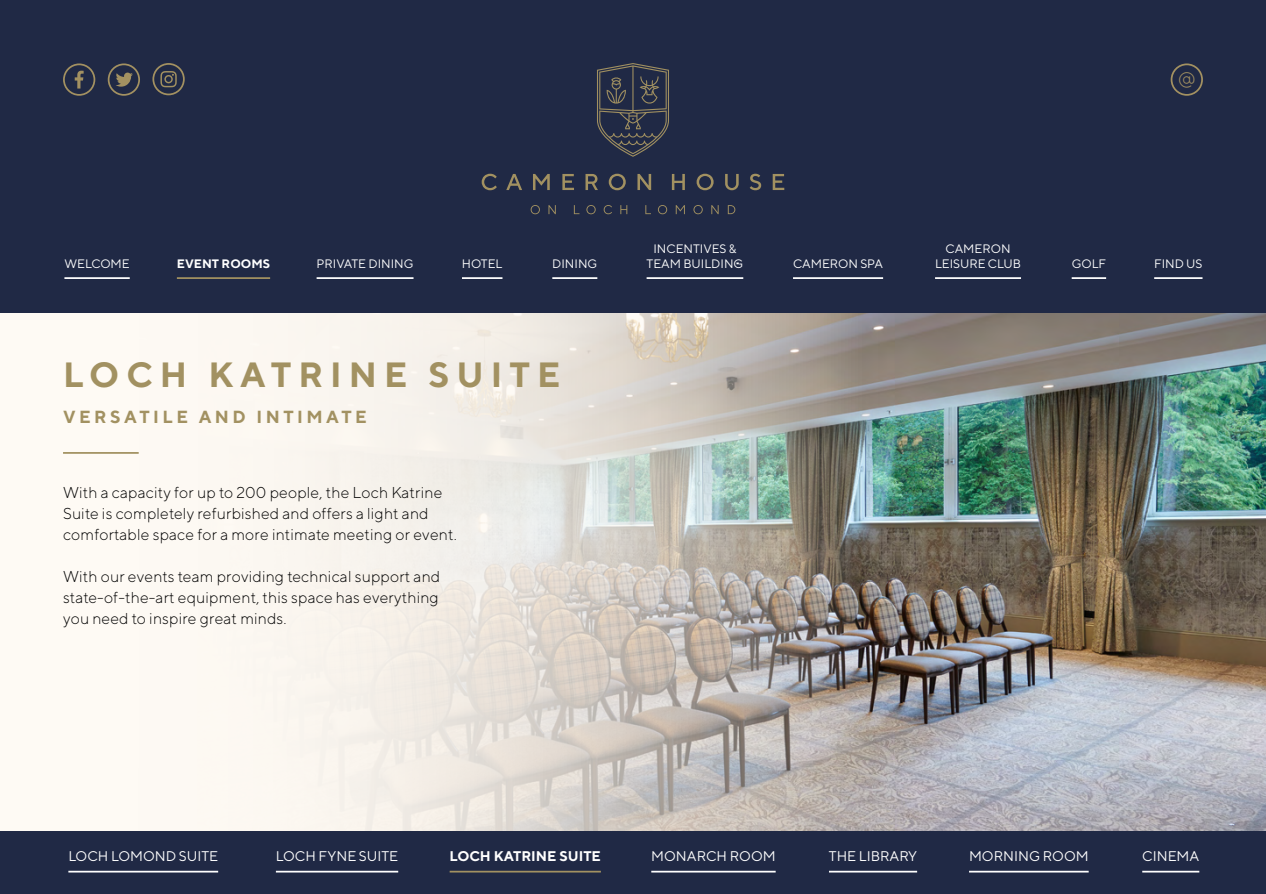
<style>
.page{position:relative;width:1266px;height:894px;background:#fff}
.page>*{position:absolute;margin:0;border:0;box-sizing:border-box;transform-origin:0 0}
.t1{font:700 35px "TT Norms";letter-spacing:.2em;color:#a29161}
.t2{font:300 20.3px "TT Norms";color:#a39161}
.t3{font:700 17.5px "TT Norms";letter-spacing:.2em;color:#a29161}
.t4{font:300 15.75px/21px "TT Norms";letter-spacing:.01em;color:#000}
.t5{font:14px "TT Norms";color:#fff}
.t6{font:700 14px "TT Norms";color:#fff}
.t7{font:12.25px/14.7px "TT Norms";color:#fff;text-align:center}
.t8{font:700 12.25px "TT Norms";color:#fff}
</style>
<div class="page">
<div style="left:0;top:0;width:1265px;height:893px;background:#202945"></div>
<svg style="left:481px;top:174px;width:15px;height:16px"></svg>
<svg style="left:506px;top:174px;width:16px;height:16px"></svg>
<svg style="left:533px;top:174px;width:16px;height:16px"></svg>
<svg style="left:562px;top:174px;width:12px;height:16px"></svg>
<svg style="left:585px;top:174px;width:12px;height:16px"></svg>
<svg style="left:608px;top:174px;width:17px;height:16px"></svg>
<svg style="left:637px;top:174px;width:14px;height:16px"></svg>
<svg style="left:671px;top:174px;width:13px;height:16px"></svg>
<svg style="left:696px;top:174px;width:17px;height:16px"></svg>
<svg style="left:725px;top:174px;width:13px;height:16px"></svg>
<svg style="left:749px;top:174px;width:12px;height:16px"></svg>
<svg style="left:772px;top:174px;width:12px;height:16px"></svg>
<svg style="left:530px;top:205px;width:10px;height:9px"></svg>
<svg style="left:548px;top:205px;width:7px;height:9px"></svg>
<svg style="left:573px;top:205px;width:6px;height:9px"></svg>
<svg style="left:586px;top:205px;width:9px;height:9px"></svg>
<svg style="left:603px;top:205px;width:9px;height:9px"></svg>
<svg style="left:620px;top:205px;width:7px;height:9px"></svg>
<svg style="left:645px;top:205px;width:5px;height:9px"></svg>
<svg style="left:658px;top:205px;width:9px;height:9px"></svg>
<svg style="left:675px;top:205px;width:9px;height:9px"></svg>
<svg style="left:693px;top:205px;width:9px;height:9px"></svg>
<svg style="left:711px;top:205px;width:7px;height:9px"></svg>
<svg style="left:727px;top:205px;width:8px;height:9px"></svg>
<svg style="left:597px;top:63px;width:72px;height:94px"></svg>
<div style="left:63px;top:63px;width:32px;height:33px;border:2px solid #a39161;border-radius:50%"></div>
<svg style="left:75px;top:71px;width:9px;height:17px"></svg>
<div style="left:108px;top:63px;width:32px;height:33px;border:2px solid #a39161;border-radius:50%"></div>
<svg style="left:116px;top:73px;width:17px;height:14px"></svg>
<div style="left:152px;top:63px;width:33px;height:32px;border:2px solid #a39161;border-radius:50%"></div>
<svg style="left:160px;top:71px;width:17px;height:16px"></svg>
<div style="left:1170px;top:63px;width:32px;height:33px;border:2px solid #a39161;border-radius:50%"></div>
<img style="left:877px;top:313px;width:388px;height:518px">
<svg style="left:0;top:313px;width:877px;height:518px;background:#e0dcd5"></svg>
<hr style="left:449px;top:870px;width:151px;height:2px;background:#a29161">
<hr style="left:63px;top:452px;width:76px;height:1px;background:#a29161">
<hr style="left:64px;top:277px;width:66px;height:2px;background:#fff">
<hr style="left:177px;top:277px;width:93px;height:2px;background:#a29161">
<hr style="left:316px;top:277px;width:97px;height:2px;background:#fff">
<hr style="left:462px;top:277px;width:40px;height:2px;background:#fff">
<hr style="left:552px;top:277px;width:45px;height:2px;background:#fff">
<hr style="left:792px;top:277px;width:90px;height:2px;background:#fff">
<hr style="left:1071px;top:277px;width:34px;height:2px;background:#fff">
<hr style="left:1153px;top:277px;width:49px;height:2px;background:#fff">
<hr style="left:934px;top:277px;width:86px;height:2px;background:#fff">
<hr style="left:646px;top:277px;width:97px;height:2px;background:#fff">
<hr style="left:651px;top:870px;width:124px;height:2px;background:#fff">
<hr style="left:828px;top:870px;width:88px;height:2px;background:#fff">
<hr style="left:968px;top:870px;width:120px;height:2px;background:#fff">
<hr style="left:1141px;top:870px;width:57px;height:2px;background:#fff">
<hr style="left:68px;top:870px;width:150px;height:2px;background:#fff">
<hr style="left:276px;top:870px;width:122px;height:2px;background:#fff">
<p class="t2" style="left:1177px;top:65px;width:20px">@</p>
<p class="t7" style="left:646px;top:241px;width:98px">INCENTIVES &amp;<br>TEAM BUILDING</p>
<p class="t7" style="left:934px;top:241px;width:87px">CAMERON<br>LEISURE CLUB</p>
<p class="t7" style="left:64px;top:255px;width:67px">WELCOME</p>
<p class="t8" style="left:177px;top:255px;width:95px">EVENT ROOMS</p>
<p class="t7" style="left:316px;top:255px;width:98px">PRIVATE DINING</p>
<p class="t7" style="left:462px;top:255px;width:42px">HOTEL</p>
<p class="t7" style="left:552px;top:255px;width:47px">DINING</p>
<p class="t7" style="left:792px;top:255px;width:92px">CAMERON SPA</p>
<p class="t7" style="left:1071px;top:255px;width:36px">GOLF</p>
<p class="t7" style="left:1153px;top:255px;width:50px">FIND US</p>
<p class="t1" style="left:63px;top:353px;width:498px">LOCH KATRINE SUITE</p>
<p class="t3" style="left:63px;top:406px;width:305px">VERSATILE AND INTIMATE</p>
<p class="t4" style="left:63px;top:481px;width:395px">With a capacity for up to 200 people, the Loch Katrine<br>Suite is completely refurbished and offers a light and comfortable space for a more intimate meeting or event.</p>
<p class="t4" style="left:63px;top:565px;width:378px;text-align:justify">With our events team providing technical support and state-of-the-art equipment, this space has everything you need to inspire great minds.</p>
<p class="t6" style="left:449px;top:847px;width:153px">LOCH KATRINE SUITE</p>
<p class="t5" style="left:68px;top:847px;width:151px">LOCH LOMOND SUITE</p>
<p class="t5" style="left:276px;top:847px;width:124px">LOCH FYNE SUITE</p>
<p class="t5" style="left:651px;top:847px;width:126px">MONARCH ROOM</p>
<p class="t5" style="left:828px;top:847px;width:90px">THE LIBRARY</p>
<p class="t5" style="left:968px;top:847px;width:121px">MORNING ROOM</p>
<p class="t5" style="left:1141px;top:847px;width:59px">CINEMA</p>
</div>
